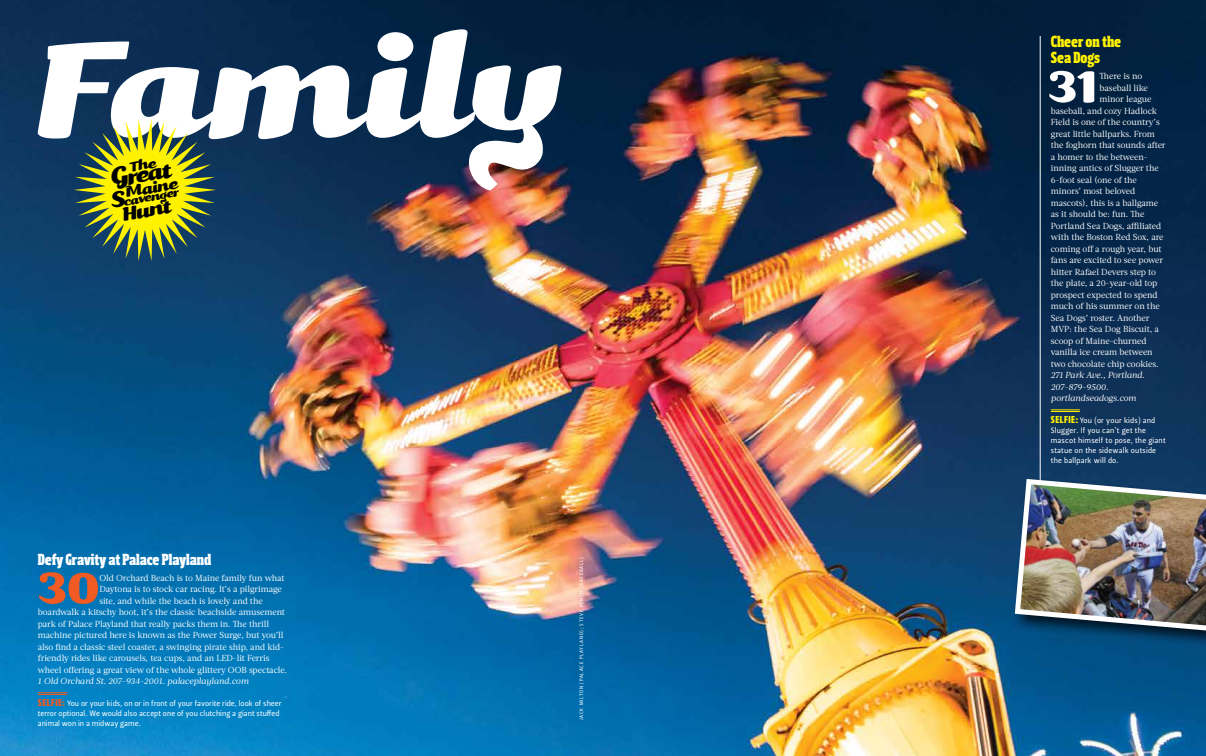
<style>
.page{position:relative;width:1206px;height:756px;background:#fff}
.page>*{position:absolute;margin:0;border:0;box-sizing:border-box;transform-origin:0 0}
.t1{font:italic 164.5px "Kari";letter-spacing:-.01em;color:#fff}
.t2{font:53.7px "Kari";color:#f15a22}
.t3{font:53.7px "Kari";color:#fff}
.t4{font:italic 26px "Kari";color:#000}
.t5{font:italic 22.9px "Kari";color:#000}
.t6{font:italic 18.3px "Kari";color:#000}
.t7{font:16px "Leitura Headline Serif";letter-spacing:-.005em;color:#fff}
.t8{font:16px/16px "Leitura Headline Serif";letter-spacing:-.005em;color:#fff200}
.t9{font:italic 14.2px "Kari";color:#000}
.t10{font:8.8px "Acta";letter-spacing:-.005em;color:#fff}
.t11{font:italic 8.8px/11.5px "Acta";letter-spacing:-.005em;color:#fff}
.t12{font:7.8px/10px "Leitura Sans Grot 2";color:#fff}
.t13{font:7.8px/10px "Leitura Sans Grot 2";letter-spacing:.02em;color:#fff}
.t14{font:5px "Leitura Sans Grot 2";letter-spacing:.14em;color:#fff}
.s1{font-family:"Leitura Headline Sans";font-size:10px;color:#fff200}
.s2{font-size:28.9px}
.s3{font-size:26.4px}
.s4{font-family:"Leitura Headline Sans";font-size:10px;color:#f15a22}
</style>
<div class="page">
<img style="left:0;top:0;width:1206px;height:756px">
<svg style="left:38px;top:693px;width:29px;height:2px"></svg>
<svg style="left:1051px;top:410px;width:29px;height:2px"></svg>
<hr style="left:1040px;top:36px;width:1px;height:454px;background:#fff">
<div style="left:1012px;top:476px;width:194px;height:173px;background:#000;opacity:.75"></div>
<img style="left:1012px;top:476px;width:194px;height:159px">
<svg style="left:74px;top:119px;width:142px;height:142px;background:#788a36"></svg>
<h1 class="t1" style="left:31px;top:-9px;width:526px">Family</h1>
<h3 class="t8" style="left:1051px;top:34px;width:72px">Cheer on the<br>Sea Dogs</h3>
<h2 class="t3" style="left:1048px;top:54px;width:51px">31</h2>
<p class="t10" style="left:1100px;top:71px;width:44px">There is no</p>
<p class="t10" style="left:1100px;top:82px;width:50px">baseball like</p>
<p class="t10" style="left:1100px;top:94px;width:53px">minor league</p>
<p class="t10" style="left:1051px;top:105px;width:108px">baseball, and cozy Hadlock</p>
<p class="t10" style="left:1051px;top:117px;width:110px">Field is one of the country’s</p>
<p class="t10" style="left:1051px;top:128px;width:106px">great little ballparks. From</p>
<p class="t10" style="left:1051px;top:140px;width:116px">the foghorn that sounds after</p>
<p class="t10" style="left:1051px;top:151px;width:98px">a homer to the between-</p>
<p class="t10" style="left:1051px;top:163px;width:109px">inning antics of Slugger the</p>
<p class="t10" style="left:1051px;top:174px;width:87px">6-foot seal (one of the</p>
<p class="t10" style="left:1051px;top:186px;width:86px">minors’ most beloved</p>
<p class="t10" style="left:1051px;top:197px;width:109px">mascots), this is a ballgame</p>
<p class="t10" style="left:1051px;top:209px;width:95px">as it should be: fun. The</p>
<p class="t10" style="left:1051px;top:220px;width:112px">Portland Sea Dogs, affiliated</p>
<p class="t10" style="left:1051px;top:232px;width:114px">with the Boston Red Sox, are</p>
<p class="t10" style="left:1051px;top:243px;width:112px">coming off a rough year, but</p>
<p class="t10" style="left:1051px;top:255px;width:114px">fans are excited to see power</p>
<p class="t10" style="left:1051px;top:266px;width:107px">hitter Rafael Devers step to</p>
<p class="t10" style="left:1051px;top:278px;width:108px">the plate, a 20-year-old top</p>
<p class="t10" style="left:1051px;top:289px;width:108px">prospect expected to spend</p>
<p class="t10" style="left:1051px;top:301px;width:110px">much of his summer on the</p>
<p class="t10" style="left:1051px;top:312px;width:100px">Sea Dogs’ roster. Another</p>
<p class="t10" style="left:1051px;top:324px;width:110px">MVP: the Sea Dog Biscuit, a</p>
<p class="t10" style="left:1051px;top:335px;width:97px">scoop of Maine-churned</p>
<p class="t10" style="left:1051px;top:347px;width:103px">vanilla ice cream between</p>
<p class="t10" style="left:1051px;top:358px;width:109px">two chocolate chip cookies.</p>
<p class="t11" style="left:1051px;top:369px;width:95px">271 Park Ave., Portland.<br>207-879-9500. portlandseadogs.com</p>
<p class="t13" style="left:1051px;top:415px;width:116px"><span class="s1">SELFIE:</span> You (or your kids) and<br>Slugger. If you can’t get the mascot himself to pose, the giant statue on the sidewalk outside the ballpark will do.</p>
<h3 class="t4" style="left:108px;top:165px;width:63px;rotate:-10deg"><span class="s2">G</span>reat</h3>
<h3 class="t6" style="left:123px;top:181px;width:55px;rotate:-10deg">Maine</h3>
<h3 class="t9" style="left:109px;top:196px;width:70px;rotate:-10deg"><span class="s3">S</span>cavenger</h3>
<h3 class="t5" style="left:119px;top:201px;width:51px;rotate:-10deg">Hunt</h3>
<h3 class="t7" style="left:38px;top:550px;width:175px">Defy Gravity at Palace Playland</h3>
<h2 class="t2" style="left:38px;top:555px;width:64px">30</h2>
<p class="t10" style="left:99px;top:572px;width:187px">Old Orchard Beach is to Maine family fun what</p>
<p class="t10" style="left:99px;top:584px;width:184px">Daytona is to stock car racing. It’s a pilgrimage</p>
<p class="t10" style="left:99px;top:595px;width:165px">site, and while the beach is lovely and the</p>
<p class="t10" style="left:38px;top:607px;width:249px">boardwalk a kitschy hoot, it’s the classic beachside amusement</p>
<p class="t10" style="left:38px;top:618px;width:233px">park of Palace Playland that really packs them in. The thrill</p>
<p class="t10" style="left:38px;top:630px;width:247px">machine pictured here is known as the Power Surge, but you’ll</p>
<p class="t10" style="left:38px;top:641px;width:248px">also find a classic steel coaster, a swinging pirate ship, and kid-</p>
<p class="t10" style="left:38px;top:653px;width:233px">friendly rides like carousels, tea cups, and an LED-lit Ferris</p>
<p class="t10" style="left:38px;top:664px;width:251px">wheel offering a great view of the whole glittery OOB spectacle.</p>
<p class="t11" style="left:38px;top:675px;width:212px">1 Old Orchard St. 207-934-2001. palaceplayland.com</p>
<p class="t12" style="left:38px;top:698px;width:245px"><span class="s4">SELFIE:</span> You or your kids, on or in front of your favorite ride, look of sheer terror optional. We would also accept one of you clutching a giant stuffed animal won in a midway game.</p>
<p class="t14" style="left:578px;top:720px;width:164px;rotate:-90deg">JACK MILTON (PALACE PLAYLAND); STEVE YENCO (BASEBALL)</p>
</div>
